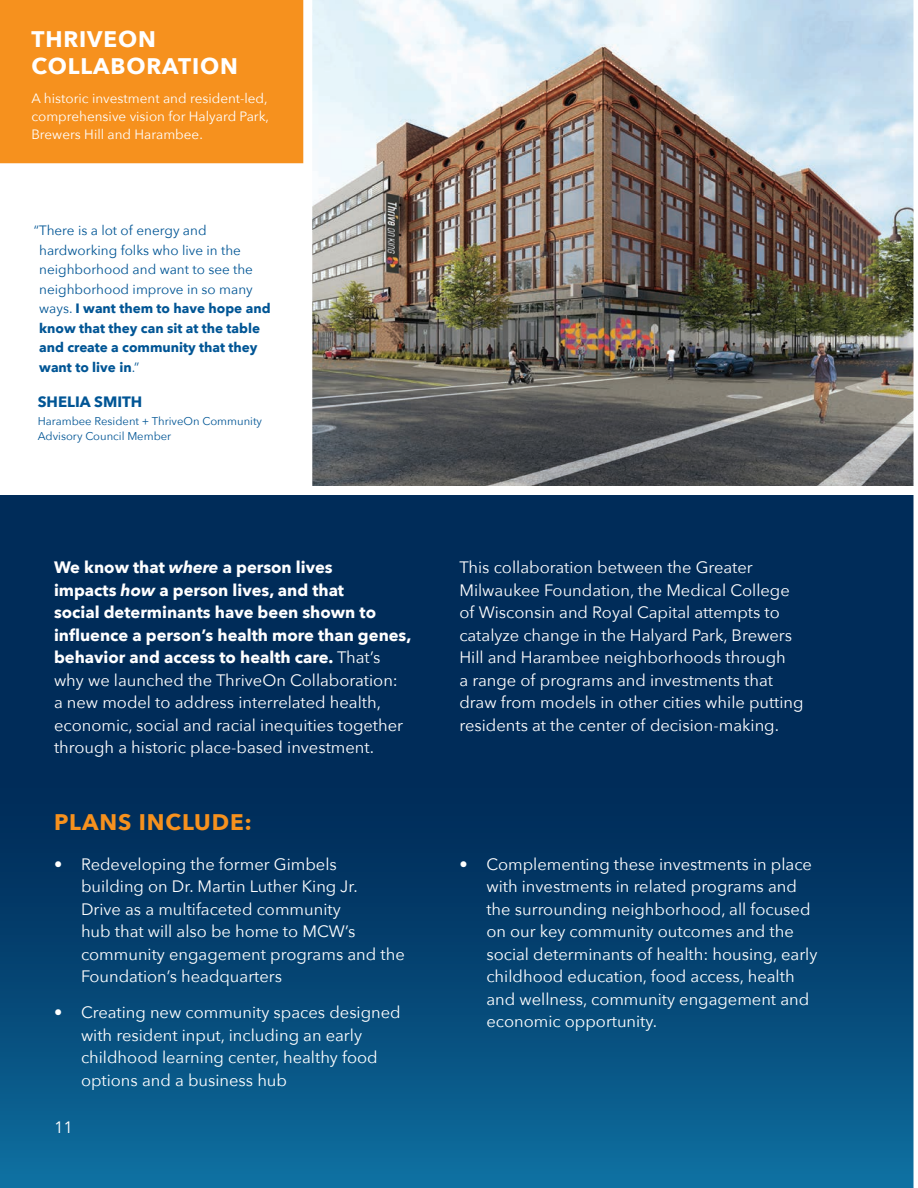
<style>
.page{position:relative;width:918px;height:1188px;background:#002c59}
.page>*{position:absolute;margin:0;border:0;box-sizing:border-box;transform-origin:0 0}
.t1{font:700 22.5px/27px "Avenir Next";letter-spacing:.04em;color:#fff}
.t2{font:700 22.5px "Avenir Next";letter-spacing:.04em;color:#f6911e}
.t3{font:16.5px/22.5px "Avenir Next";color:#fff}
.t4{font:700 15px "Avenir Next";color:#005595}
.t5{font:13.5px/19.5px "Avenir Next";color:#005595}
.t6{font:13.5px/18px "Avenir Next";color:#fff;text-align:justify}
.t7{font:11.25px/14.2px "Avenir Next";color:#005595}
.s1{font-weight:700}
.s2{font-weight:700;font-style:italic}
</style>
<div class="page">
<div style="left:0;top:756px;width:918px;height:432px;background:linear-gradient(to bottom,#00234f,#0d6c9d)"></div>
<img style="left:312px;top:0;width:602px;height:486px">
<div style="left:0;top:0;width:308px;height:163px;background:#f6911e"></div>
<div style="left:0;top:163px;width:309px;height:9px;background:#fff"></div>
<div style="left:0;top:172px;width:308px;height:314px;background:#fff"></div>
<div style="left:303px;top:0;width:9px;height:486px;background:#fff"></div>
<hr style="left:914px;top:0;width:4px;height:1188px;background:#fff">
<div style="left:0;top:486px;width:918px;height:9px;background:#fff"></div>
<p class="t1" style="left:31px;top:26px;width:208px">THRIVEON<br>COLLABORATION</p>
<p class="t6" style="left:31px;top:88px;width:239px">A historic investment and resident-led, comprehensive vision for Halyard Park, Brewers Hill and Harambee.</p>
<p class="t5" style="left:39px;top:220px;width:233px;text-indent:-5px">“There is a lot of energy and hardworking folks who live in the neighborhood and want to see the neighborhood improve in so many ways. <span class="s1">I want them to have hope and know that they can sit at the table and create a community that they want to live in</span>.”</p>
<p class="t4" style="left:38px;top:388px;width:106px">SHELIA SMITH</p>
<p class="t7" style="left:38px;top:414px;width:226px">Harambee Resident + ThriveOn Community<br>Advisory Council Member</p>
<p class="t3" style="left:54px;top:555px;width:359px"><span class="s1">We know that</span> <span class="s2">where</span> <span class="s1">a person lives<br>impacts</span> <span class="s2">how</span> <span class="s1">a person lives, and that<br>social determinants have been shown to influence a person’s health more than genes, behavior and access to health care.</span> That’s why we launched the ThriveOn Collaboration:<br>a new model to address interrelated health, economic, social and racial inequities together through a historic place-based investment.</p>
<p class="t3" style="left:459px;top:555px;width:346px">This collaboration between the Greater Milwaukee Foundation, the Medical College of Wisconsin and Royal Capital attempts to catalyze change in the Halyard Park, Brewers Hill and Harambee neighborhoods through<br>a range of programs and investments that draw from models in other cities while putting residents at the center of decision-making.</p>
<p class="t2" style="left:54px;top:803px;width:200px">PLANS INCLUDE:</p>
<p class="t3" style="left:81px;top:852px;width:325px;text-indent:-27px">• Redeveloping the former Gimbels<br>building on Dr. Martin Luther King Jr.<br>Drive as a multifaceted community<br>hub that will also be home to MCW’s community engagement programs and the Foundation’s headquarters</p>
<p class="t3" style="left:81px;top:1001px;width:321px;text-indent:-27px">• Creating new community spaces designed with resident input, including an early childhood learning center, healthy food options and a business hub</p>
<p class="t3" style="left:54px;top:1115px;width:21px">11</p>
<p class="t3" style="left:486px;top:852px;width:333px;text-indent:-27px">• Complementing these investments in place with investments in related programs and the surrounding neighborhood, all focused on our key community outcomes and the social determinants of health: housing, early childhood education, food access, health and wellness, community engagement and economic opportunity.</p>
</div>
